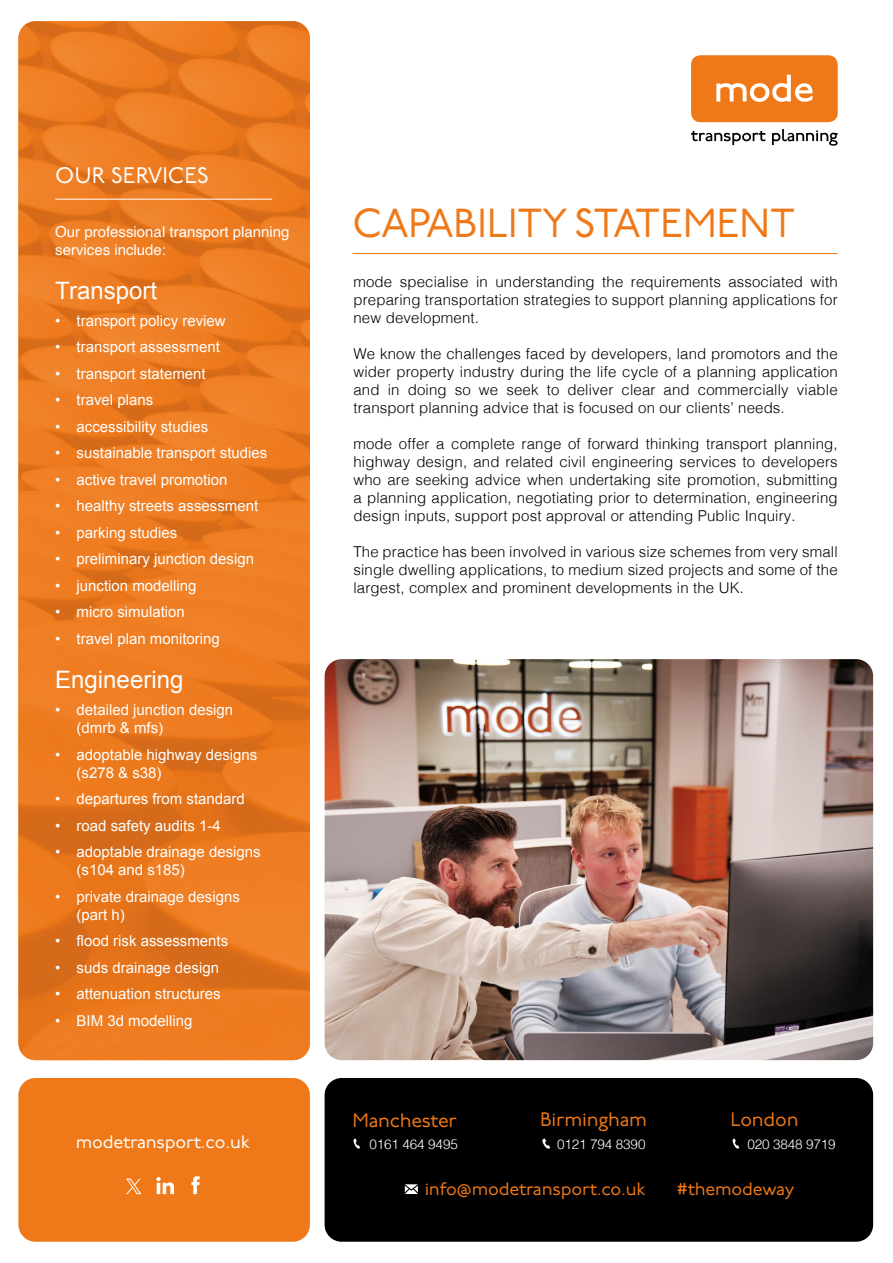
<style>
.page{position:relative;width:893px;height:1263px;background:#fff}
.page>*{position:absolute;margin:0;border:0;box-sizing:border-box;transform-origin:0 0}
.t1{font:40.5px "P22 Underground";letter-spacing:-.01em;color:#ef7918}
.t2{font:24px "Arial";color:#fff}
.t3{font:22.5px "P22 Underground";color:#fff}
.t4{font:19.5px "P22 Underground";letter-spacing:-.01em;color:#ef7918}
.t5{font:18px "P22 Underground";letter-spacing:-.01em;color:#ef7918}
.t6{font:18px "P22 Underground";letter-spacing:-.01em;color:#fff}
.t7{font:300 15px/18px "Helvetica";letter-spacing:.01em;color:#000;text-align:justify}
.t8{font:15px/18px "Arial";color:#fff}
.t9{font:15px/18px "Helvetica";color:#fff}
.t10{font:300 13.5px "Helvetica";letter-spacing:-.01em;color:#fff}
</style>
<div class="page">
<div style="left:325px;top:1078px;width:548px;height:164px;background:#000;border-radius:17px"></div>
<img style="left:18px;top:21px;width:292px;height:1039px">
<hr style="left:352px;top:253px;width:486px;height:1px;background:#ef7918">
<div style="left:18px;top:1078px;width:292px;height:164px;background:#ef7918;border-radius:17px"></div>
<svg style="left:542px;top:1138px;width:8px;height:11px"></svg>
<svg style="left:732px;top:1138px;width:7px;height:11px"></svg>
<svg style="left:405px;top:1184px;width:13px;height:10px"></svg>
<svg style="left:353px;top:1138px;width:7px;height:11px"></svg>
<hr style="left:55px;top:199px;width:217px;height:1px;background:#fff">
<img style="left:325px;top:659px;width:548px;height:401px">
<svg style="left:191px;top:1176px;width:9px;height:18px"></svg>
<svg style="left:156px;top:1177px;width:18px;height:17px"></svg>
<svg style="left:126px;top:1178px;width:15px;height:16px"></svg>
<div style="left:691px;top:55px;width:147px;height:67px;background:#ef7918;border-radius:9px"></div>
<svg style="left:691px;top:129px;width:147px;height:17px"></svg>
<svg style="left:716px;top:75px;width:96px;height:27px"></svg>
<h3 class="t3" style="left:55px;top:163px;width:155px">OUR SERVICES</h3>
<p class="t9" style="left:55px;top:223px;width:236px">Our professional transport planning services include:</p>
<h2 class="t2" style="left:55px;top:275px;width:103px">Transport</h2>
<p class="t8" style="left:55px;top:312px;width:172px">• transport policy review</p>
<p class="t8" style="left:55px;top:338px;width:166px">• transport assessment</p>
<p class="t8" style="left:55px;top:365px;width:152px">• transport statement</p>
<p class="t8" style="left:55px;top:391px;width:99px">• travel plans</p>
<p class="t8" style="left:55px;top:418px;width:154px">• accessibility studies</p>
<p class="t8" style="left:55px;top:444px;width:214px">• sustainable transport studies</p>
<p class="t8" style="left:55px;top:471px;width:174px">• active travel promotion</p>
<p class="t8" style="left:55px;top:497px;width:204px">• healthy streets assessment</p>
<p class="t8" style="left:55px;top:524px;width:124px">• parking studies</p>
<p class="t8" style="left:55px;top:550px;width:200px">• preliminary junction design</p>
<p class="t8" style="left:55px;top:577px;width:143px">• junction modelling</p>
<p class="t8" style="left:55px;top:603px;width:131px">• micro simulation</p>
<p class="t8" style="left:55px;top:630px;width:166px">• travel plan monitoring</p>
<h2 class="t2" style="left:55px;top:664px;width:130px">Engineering</h2>
<p class="t8" style="left:77px;top:701px;width:158px;text-indent:-21px">• detailed junction design (dmrb &amp; mfs)</p>
<p class="t8" style="left:77px;top:745px;width:182px;text-indent:-21px">• adoptable highway designs (s278 &amp; s38)</p>
<p class="t8" style="left:55px;top:790px;width:191px">• departures from standard</p>
<p class="t8" style="left:55px;top:816px;width:167px">• road safety audits 1-4</p>
<p class="t8" style="left:77px;top:843px;width:186px;text-indent:-21px">• adoptable drainage designs (s104 and s185)</p>
<p class="t8" style="left:77px;top:887px;width:165px;text-indent:-21px">• private drainage designs (part h)</p>
<p class="t8" style="left:55px;top:932px;width:174px">• flood risk assessments</p>
<p class="t8" style="left:55px;top:958px;width:165px">• suds drainage design</p>
<p class="t8" style="left:55px;top:985px;width:167px">• attenuation structures</p>
<p class="t8" style="left:55px;top:1011px;width:139px">• BIM 3d modelling</p>
<h1 class="t1" style="left:352px;top:200px;width:444px">CAPABILITY STATEMENT</h1>
<p class="t7" style="left:353px;top:272px;width:486px">mode specialise in understanding the requirements associated with preparing transportation strategies to support planning applications for new development.</p>
<p class="t7" style="left:353px;top:344px;width:486px">We know the challenges faced by developers, land promotors and the wider property industry during the life cycle of a planning application and in doing so we seek to deliver clear and commercially viable transport planning advice that is focused on our clients’ needs.</p>
<p class="t7" style="left:353px;top:434px;width:486px">mode offer a complete range of forward thinking transport planning, highway design, and related civil engineering services to developers who are seeking advice when undertaking site promotion, submitting a planning application, negotiating prior to determination, engineering design inputs, support post approval or attending Public Inquiry.</p>
<p class="t7" style="left:353px;top:542px;width:486px">The practice has been involved in various size schemes from very small single dwelling applications, to medium sized projects and some of the largest, complex and prominent developments in the UK.</p>
<h3 class="t4" style="left:352px;top:1109px;width:106px">Manchester</h3>
<p class="t6" style="left:76px;top:1132px;width:175px">modetransport.co.uk</p>
<p class="t10" style="left:369px;top:1132px;width:90px">0161 464 9495</p>
<h3 class="t4" style="left:540px;top:1109px;width:109px">Birmingham</h3>
<p class="t10" style="left:557px;top:1132px;width:90px">0121 794 8390</p>
<h3 class="t4" style="left:730px;top:1109px;width:70px">London</h3>
<p class="t10" style="left:747px;top:1132px;width:90px">020 3848 9719</p>
<p class="t5" style="left:425px;top:1178px;width:222px">info@modetransport.co.uk</p>
<p class="t5" style="left:677px;top:1178px;width:119px">#themodeway</p>
</div>
